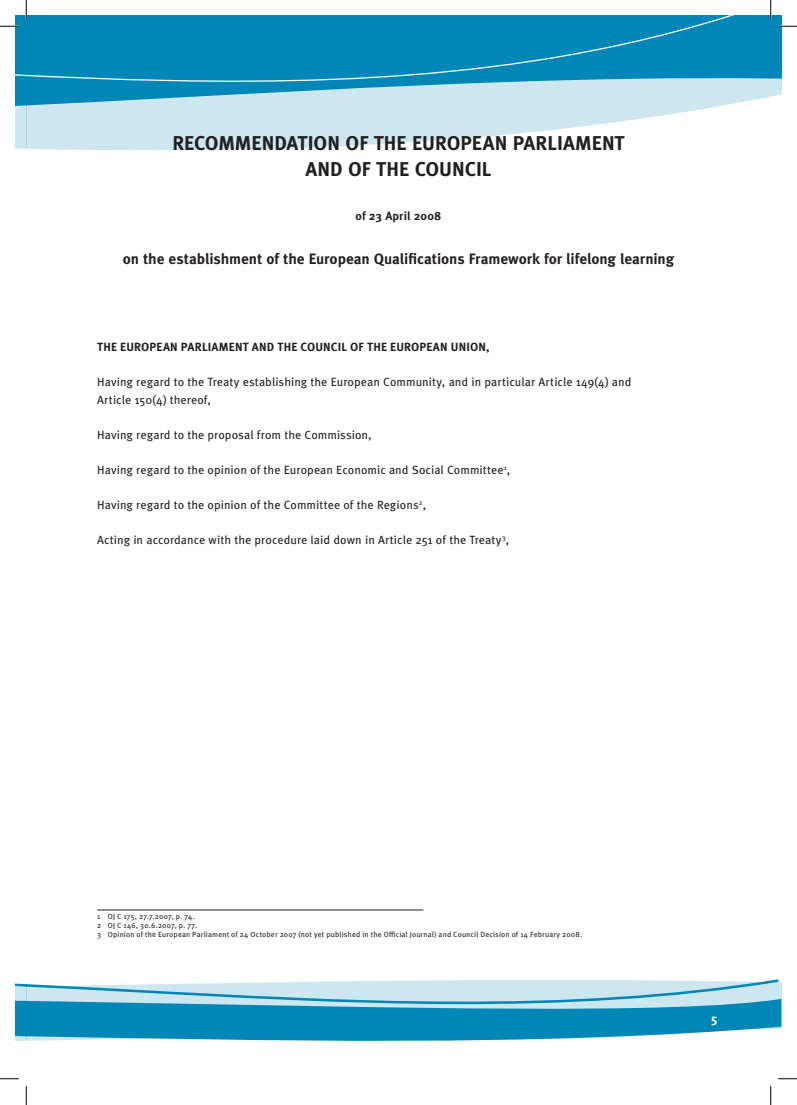
<style>
.page{position:relative;width:797px;height:1105px;background:#fff}
.page>*{position:absolute;margin:0;border:0;box-sizing:border-box;transform-origin:0 0}
.t1{font:700 20px/26.2px "Meta Pro";color:#231f20;text-align:center}
.t2{font:700 15px "Meta Pro";letter-spacing:-.005em;color:#231f20}
.t3{font:700 12.5px "Meta Pro";color:#fff}
.t4{font:11.88px/17.5px "Meta Pro";letter-spacing:.005em;color:#231f20}
.t5{font:700 11.88px "Meta Pro";letter-spacing:.01em;color:#231f20}
.t6{font:7.5px/9px "Meta Pro";letter-spacing:.02em;color:#231f20}
</style>
<div class="page">
<svg style="left:16px;top:983px;width:10px;height:58px"></svg>
<svg style="left:27px;top:116px;width:631px;height:34px;fill:#cde7f1"></svg>
<svg style="left:27px;top:16px;width:754px;height:100px;background:#a4d3e5"></svg>
<div style="left:27px;top:16px;width:753px;height:66px;background:#0087b8"></div>
<svg style="left:26px;top:979px;width:752px;height:62px;background:#5fb3d2"></svg>
<hr style="left:97px;top:910px;width:326px;height:1px;background:#231f20">
<svg style="left:778px;top:25px;width:19px;height:2px"></svg>
<svg style="left:0;top:1078px;width:19px;height:1px"></svg>
<svg style="left:778px;top:1078px;width:19px;height:1px"></svg>
<svg style="left:0;top:0;width:27px;height:149px"></svg>
<svg style="left:25px;top:1086px;width:2px;height:19px"></svg>
<svg style="left:770px;top:0;width:1px;height:19px"></svg>
<svg style="left:770px;top:1086px;width:1px;height:19px"></svg>
<h1 class="t1" style="left:172px;top:130px;width:454px">RECOMMENDATION OF THE EUROPEAN PARLIAMENT<br>AND OF THE COUNCIL</h1>
<p class="t5" style="left:355px;top:208px;width:87px">of 23 April 2008</p>
<p class="t2" style="left:123px;top:249px;width:553px">on the establishment of the European Qualifications Framework for lifelong learning</p>
<p class="t5" style="left:97px;top:339px;width:394px">THE EUROPEAN PARLIAMENT AND THE COUNCIL OF THE EUROPEAN UNION,</p>
<p class="t4" style="left:97px;top:373px;width:536px">Having regard to the Treaty establishing the European Community, and in particular Article 149(4) and<br>Article 150(4) thereof,</p>
<p class="t4" style="left:97px;top:426px;width:276px">Having regard to the proposal from the Commission,</p>
<p class="t4" style="left:97px;top:461px;width:415px">Having regard to the opinion of the European Economic and Social Committee<sup>1</sup>,</p>
<p class="t4" style="left:97px;top:496px;width:330px">Having regard to the opinion of the Committee of the Regions<sup>2</sup>,</p>
<p class="t4" style="left:97px;top:531px;width:414px">Acting in accordance with the procedure laid down in Article 251 of the Treaty<sup>3</sup>,</p>
<p class="t6" style="left:97px;top:912px;width:486px">1 OJ C 175, 27.7.2007, p. 74.<br>2 OJ C 146, 30.6.2007, p. 77.<br>3 Opinion of the European Parliament of 24 October 2007 (not yet published in the Official Journal) and Council Decision of 14 February 2008.</p>
<p class="t3" style="left:711px;top:1013px;width:8px">5</p>
</div>
